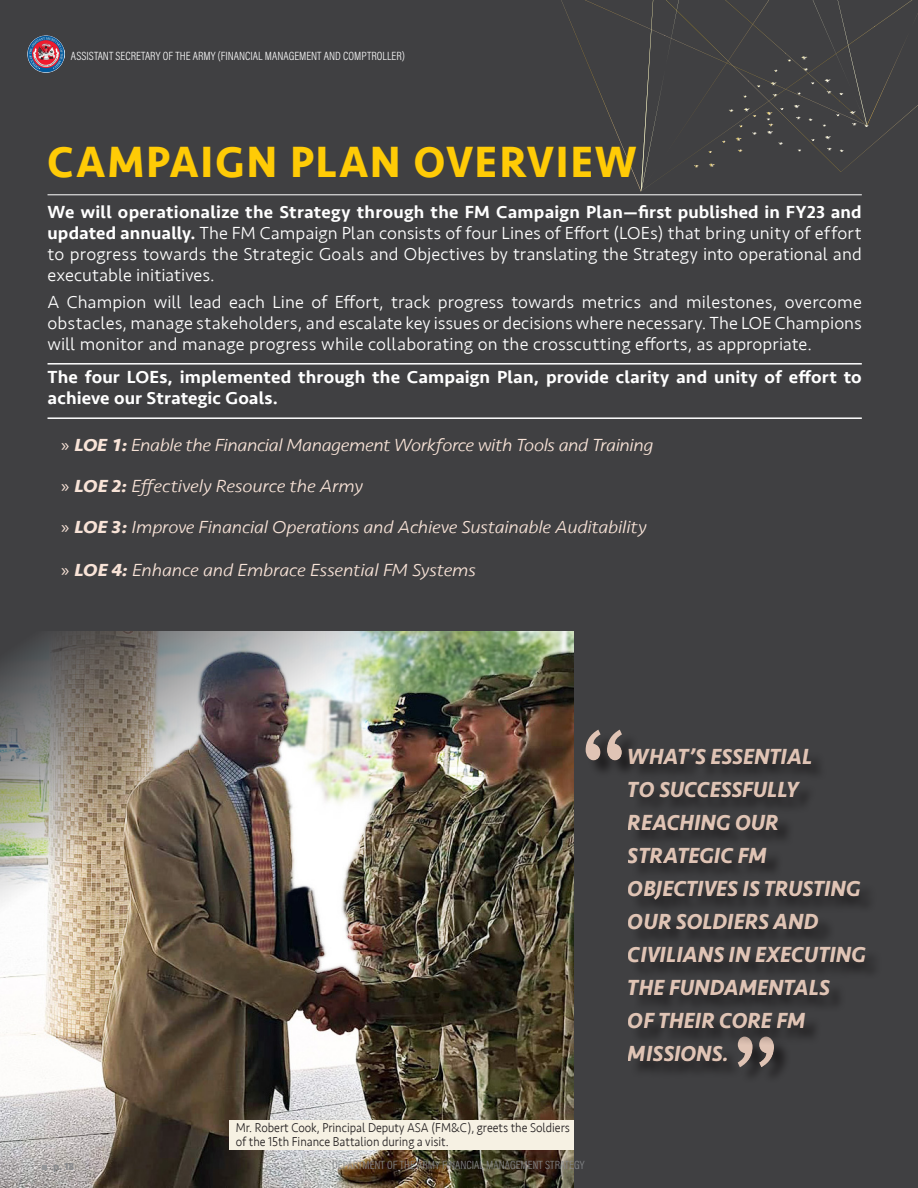
<style>
.page{position:relative;width:918px;height:1188px;background:#404042}
.page>*{position:absolute;margin:0;border:0;box-sizing:border-box;transform-origin:0 0}
.Header_white_rule{font:700 45px "Seravek";letter-spacing:.045em;color:#ffcb06;scale:.93 1}
.t1{font:italic 700 22.5px/33px "Seravek";color:#f8e3d7;scale:.96 1}
.Body_1_white{font:300 18px/21px "Seravek";color:#fff;text-align:justify}
.Paragraph_Style_6{font:300 18px/21px "Seravek";letter-spacing:.005em;color:#fff;text-align:justify}
.t2{font:italic 300 18px "Seravek";letter-spacing:-.015em;color:#f8e3d7;scale:1.1 1}
.Paragraph_Style_6-2{font:500 18px/21px "Seravek";letter-spacing:.005em;color:#fff}
.t3{font:300 13.2px/13.5px "Seravek";color:#231f20;scale:.91 1}
.t4{font:300 12px "Acumin Pro Cond";color:#fff}
.t5{font:300 12px "Acumin Pro Cond";color:#87898c}
.t6{font:700 10.5px "Seravek";color:#87898c}
.s1{font-weight:500}
.s2{font-family:"Myriad Pro";font-weight:400;font-style:normal}
.s3{font-weight:700}
</style>
<div class="page">
<img style="left:27px;top:35px;width:38px;height:38px">
<img style="left:1px;top:631px;width:572px;height:557px">
<svg style="left:561px;top:0;width:357px;height:192px"></svg>
<hr style="left:48px;top:194px;width:814px;height:1px;background:#fff">
<hr style="left:48px;top:363px;width:814px;height:2px;background:#fff">
<hr style="left:48px;top:417px;width:814px;height:2px;background:#fff">
<div style="left:587px;top:732px;width:52px;height:46px;background:#231f20;opacity:.75"></div>
<svg style="left:586px;top:730px;width:36px;height:30px"></svg>
<div style="left:229px;top:1120px;width:344px;height:30px;background:#f6f1e3"></div>
<svg style="left:42px;top:1166px;width:4px;height:4px"></svg>
<div style="left:630px;top:751px;width:253px;height:328px;background:#231f20;opacity:.75"></div>
<p class="t4" style="left:71px;top:48px;width:336px">ASSISTANT SECRETARY OF THE ARMY (FINANCIAL MANAGEMENT AND COMPTROLLER)</p>
<p class="Header_white_rule" style="left:48px;top:126px;width:635px">CAMPAIGN PLAN OVERVIEW</p>
<p class="Body_1_white" style="left:48px;top:202px;width:816px"><span class="s1">We will operationalize the Strategy through the FM Campaign Plan—first published in FY23 and updated annually.</span> The FM Campaign Plan consists of four Lines of Effort (LOEs) that bring unity of effort to progress towards the Strategic Goals and Objectives by translating the Strategy into operational and executable initiatives.</p>
<p class="Paragraph_Style_6" style="left:48px;top:291px;width:816px">A Champion will lead each Line of Effort, track progress towards metrics and milestones, overcome obstacles, manage stakeholders, and escalate key issues or decisions where necessary. The LOE Champions will monitor and manage progress while collaborating on the crosscutting efforts, as appropriate.</p>
<p class="Paragraph_Style_6-2" style="left:48px;top:367px;width:816px">The four LOEs, implemented through the Campaign Plan, provide clarity and unity of effort to achieve our Strategic Goals.</p>
<p class="t2" style="left:61px;top:434px;width:540px"><span class="s2">»</span> <span class="s3">LOE 1:</span> Enable the Financial Management Workforce with Tools and Training</p>
<p class="t2" style="left:61px;top:476px;width:276px"><span class="s2">»</span> <span class="s3">LOE 2:</span> Effectively Resource the Army</p>
<p class="t2" style="left:61px;top:517px;width:534px"><span class="s2">»</span> <span class="s3">LOE 3:</span> Improve Financial Operations and Achieve Sustainable Auditability</p>
<p class="t2" style="left:61px;top:560px;width:379px"><span class="s2">»</span> <span class="s3">LOE 4:</span> Enhance and Embrace Essential FM Systems</p>
<p class="t3" style="left:236px;top:1121px;width:369px">Mr. Robert Cook, Principal Deputy ASA (FM&amp;C), greets the Soldiers of the 15th Finance Battalion during a visit.</p>
<p class="t6" style="left:53px;top:1158px;width:23px">p. 18</p>
<p class="t5" style="left:332px;top:1157px;width:254px">DEPARTMENT OF THE ARMY FINANCIAL MANAGEMENT STRATEGY</p>
<p class="t1" style="left:628px;top:740px;width:249px">WHAT’S ESSENTIAL<br>TO SUCCESSFULLY<br>REACHING OUR<br>STRATEGIC FM<br>OBJECTIVES IS TRUSTING<br>OUR SOLDIERS AND<br>CIVILIANS IN EXECUTING<br>THE FUNDAMENTALS<br>OF THEIR CORE FM<br>MISSIONS.</p>
</div>
